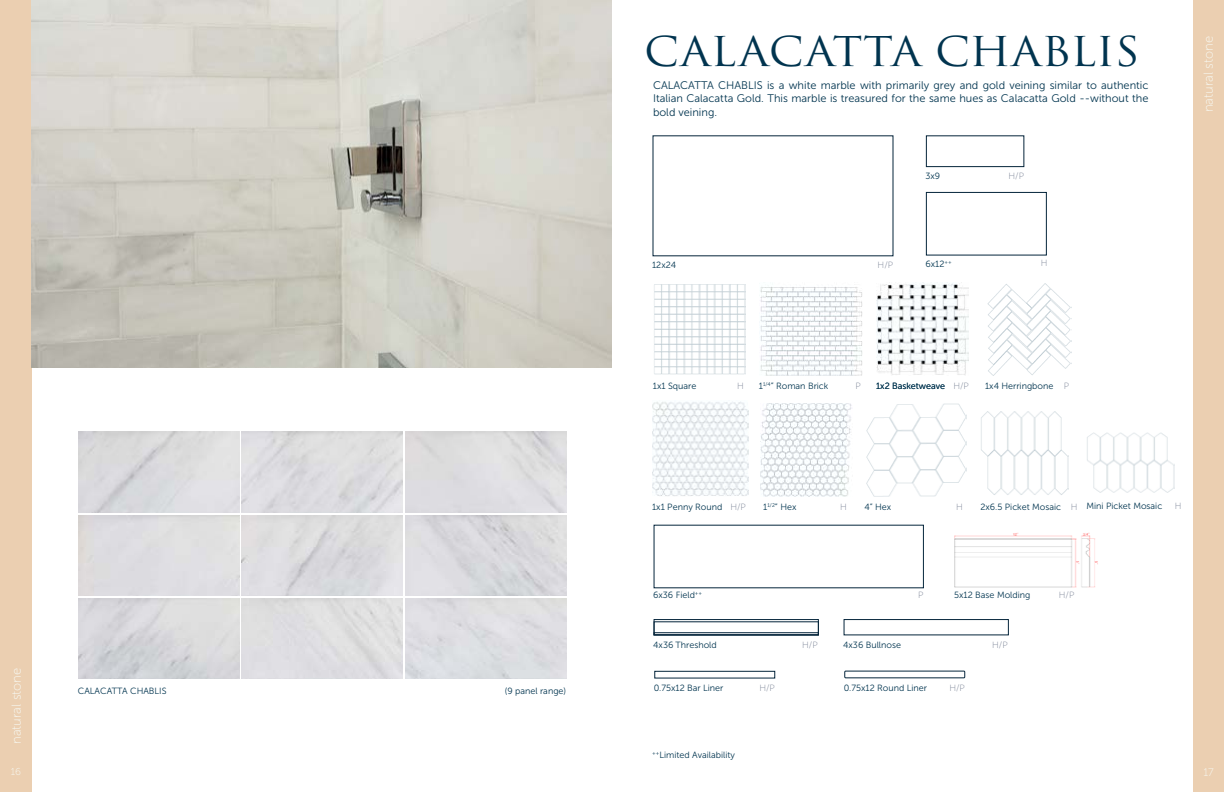
<style>
.page{position:relative;width:1224px;height:792px;background:#fff}
.page>*{position:absolute;margin:0;border:0;box-sizing:border-box;transform-origin:0 0}
.t1{font:40px "Trajan Pro 3";color:#01344f;scale:1.09 1}
.t2{font:13px "Museo Sans 100";color:#f8fbf6}
.t3{font:11px/13.2px "Museo Sans 300";color:#01344f;text-align:justify}
.t4{font:11px "Museo Sans 100";color:#f8fbf6}
.t5{font:10px "Museo Sans 100";color:#f8fbf6}
.t6{font:9px "Museo Sans 300";color:#01344f}
.t7{font:9px "Museo Sans 100";color:#727b8f}
</style>
<div class="page">
<div style="left:0;top:0;width:32px;height:792px;background:#ebcfb1"></div>
<div style="left:1193px;top:0;width:31px;height:792px;background:#ebcfb1"></div>
<img style="left:32px;top:0;width:580px;height:368px">
<div style="left:926px;top:192px;width:120px;height:63px;border:1px solid #05253b"></div>
<div style="left:926px;top:136px;width:98px;height:31px;border:1px solid #05243a"></div>
<img style="left:654px;top:284px;width:91px;height:91px">
<img style="left:760px;top:287px;width:102px;height:89px">
<img style="left:761px;top:403px;width:91px;height:94px">
<img style="left:876px;top:283px;width:92px;height:92px">
<img style="left:867px;top:403px;width:99px;height:94px">
<img style="left:987px;top:283px;width:85px;height:93px">
<img style="left:981px;top:411px;width:88px;height:84px">
<img style="left:652px;top:401px;width:96px;height:95px">
<img style="left:78px;top:598px;width:161px;height:81px">
<img style="left:242px;top:515px;width:161px;height:80px">
<img style="left:405px;top:515px;width:161px;height:80px">
<img style="left:954px;top:532px;width:144px;height:56px">
<div style="left:654px;top:619px;width:165px;height:16px;border:1px solid #05253b"></div>
<div style="left:654px;top:633px;width:165px;height:2px;border:1px solid #05253b"></div>
<img style="left:1087px;top:432px;width:88px;height:61px">
<div style="left:655px;top:671px;width:120px;height:7px;border:1px solid #05253b"></div>
<div style="left:844px;top:619px;width:165px;height:16px;border:1px solid #05253b"></div>
<div style="left:845px;top:671px;width:120px;height:7px;border:1px solid #05253b"></div>
<h2 class="t2" style="left:9px;top:744px;width:78px;rotate:-90deg">natural stone</h2>
<p class="t6" style="left:78px;top:686px;width:90px">CALACATTA CHABLIS</p>
<p class="t6" style="left:505px;top:686px;width:63px">(9 panel range)</p>
<h1 class="t1" style="left:644px;top:24px;width:456px">CALACATTA CHABLIS</h1>
<p class="t3" style="left:653px;top:79px;width:497px">CALACATTA CHABLIS is a white marble with primarily grey and gold veining similar to authentic Italian Calacatta Gold. This marble is treasured for the same hues as Calacatta Gold --without the bold veining.</p>
<p class="t6" style="left:652px;top:260px;width:25px">12x24</p>
<p class="t7" style="left:878px;top:260px;width:17px">H/P</p>
<p class="t6" style="left:925px;top:171px;width:16px">3x9</p>
<p class="t6" style="left:925px;top:259px;width:28px">6x12<sup>++</sup></p>
<p class="t7" style="left:1009px;top:171px;width:17px">H/P</p>
<p class="t7" style="left:1041px;top:258px;width:8px">H</p>
<h2 class="t2" style="left:1201px;top:112px;width:78px;rotate:-90deg">natural stone</h2>
<p class="t6" style="left:653px;top:381px;width:45px">1x1 Square</p>
<p class="t6" style="left:759px;top:381px;width:71px">1<sup>1/4</sup>” Roman Brick</p>
<p class="t7" style="left:737px;top:381px;width:8px">H</p>
<p class="t7" style="left:855px;top:381px;width:7px">P</p>
<p class="t7" style="left:953px;top:381px;width:17px">H/P</p>
<p class="t7" style="left:1064px;top:381px;width:7px">P</p>
<p class="t6" style="left:876px;top:381px;width:71px">1x2 Basketweave</p>
<p class="t6" style="left:985px;top:381px;width:70px">1x4 Herringbone</p>
<p class="t6" style="left:652px;top:502px;width:72px">1x1 Penny Round</p>
<p class="t6" style="left:763px;top:502px;width:35px">1<sup>1/2</sup>” Hex</p>
<p class="t6" style="left:864px;top:502px;width:28px">4” Hex</p>
<p class="t7" style="left:730px;top:502px;width:17px">H/P</p>
<p class="t7" style="left:840px;top:502px;width:8px">H</p>
<p class="t7" style="left:956px;top:502px;width:8px">H</p>
<p class="t6" style="left:980px;top:502px;width:82px">2x6.5 Picket Mosaic</p>
<p class="t7" style="left:1071px;top:502px;width:8px">H</p>
<p class="t6" style="left:1086px;top:501px;width:77px">Mini Picket Mosaic</p>
<p class="t7" style="left:1175px;top:501px;width:8px">H</p>
<p class="t6" style="left:653px;top:590px;width:51px">6x36 Field<sup>++</sup></p>
<p class="t6" style="left:653px;top:640px;width:65px">4x36 Threshold</p>
<p class="t6" style="left:654px;top:683px;width:71px">0.75x12 Bar Liner</p>
<p class="t7" style="left:759px;top:683px;width:17px">H/P</p>
<p class="t6" style="left:652px;top:750px;width:84px"><sup>++</sup>Limited Availability</p>
<p class="t7" style="left:802px;top:640px;width:17px">H/P</p>
<p class="t6" style="left:954px;top:590px;width:78px">5x12 Base Molding</p>
<p class="t7" style="left:918px;top:591px;width:7px">P</p>
<p class="t7" style="left:1059px;top:591px;width:17px">H/P</p>
<p class="t6" style="left:843px;top:640px;width:59px">4x36 Bullnose</p>
<p class="t7" style="left:992px;top:640px;width:17px">H/P</p>
<p class="t6" style="left:844px;top:683px;width:85px">0.75x12 Round Liner</p>
<p class="t7" style="left:949px;top:683px;width:17px">H/P</p>
<p class="t5" style="left:11px;top:767px;width:12px">16</p>
<p class="t4" style="left:1203px;top:767px;width:12px">17</p>
</div>
